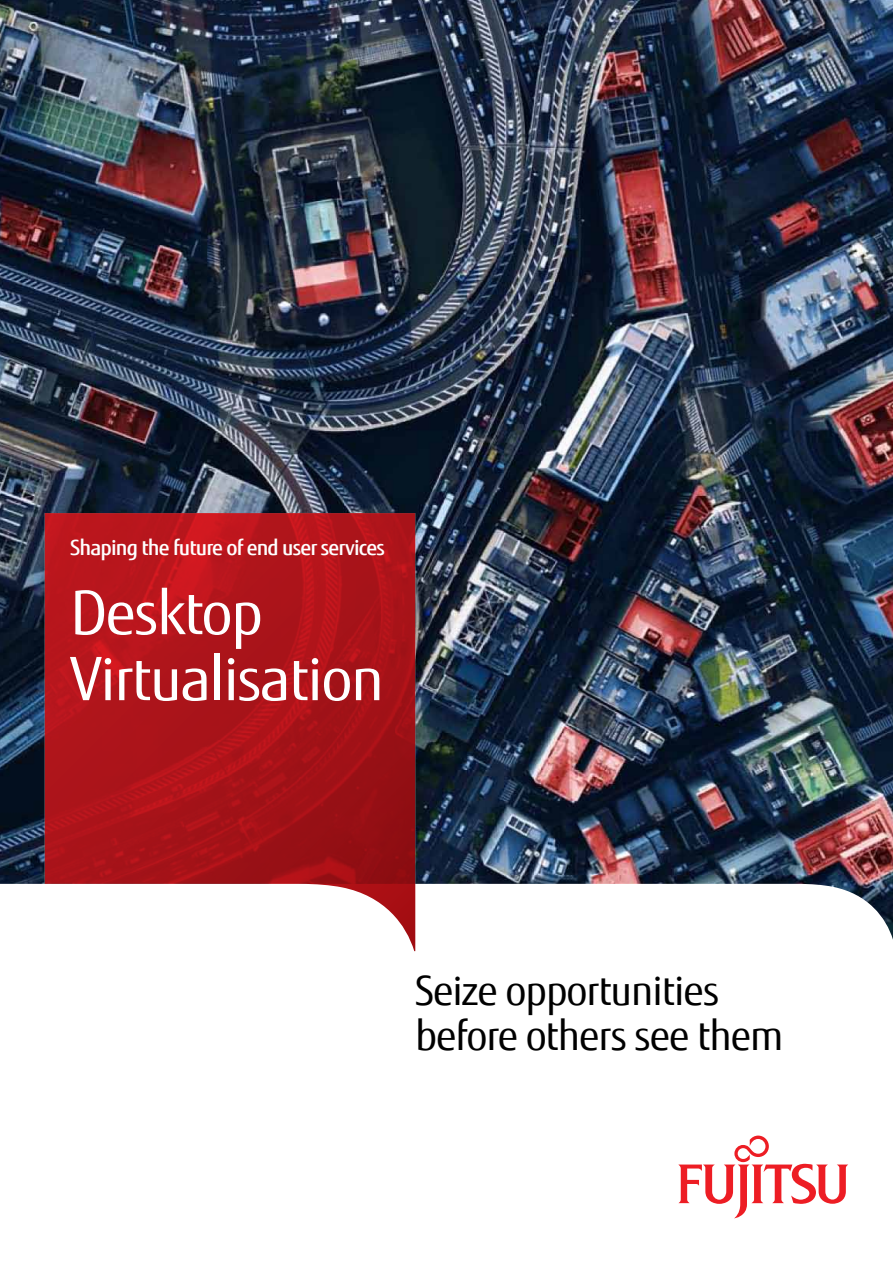
<style>
.page{position:relative;width:893px;height:1263px;background:#fff}
.page>*{position:absolute;margin:0;border:0;box-sizing:border-box;transform-origin:0 0}
.t1{font:60px/66px "Fujitsu Sans";letter-spacing:-.025em;color:#fff}
.t2{font:40.5px/45px "Fujitsu Sans";letter-spacing:-.025em;color:#000}
.t3{font:500 21px "Fujitsu Sans";letter-spacing:-.04em;color:#fff}
</style>
<div class="page">
<img style="left:0;top:0;width:893px;height:940px">
<svg style="left:678px;top:1135px;width:170px;height:83px"></svg>
<svg style="left:45px;top:513px;width:370px;height:438px;background:#b8353a"></svg>
<p class="t3" style="left:70px;top:535px;width:316px">Shaping the future of end user services</p>
<h1 class="t1" style="left:70px;top:581px;width:315px">Desktop<br>Virtualisation</h1>
<p class="t2" style="left:415px;top:968px;width:370px">Seize opportunities before others see them</p>
</div>
